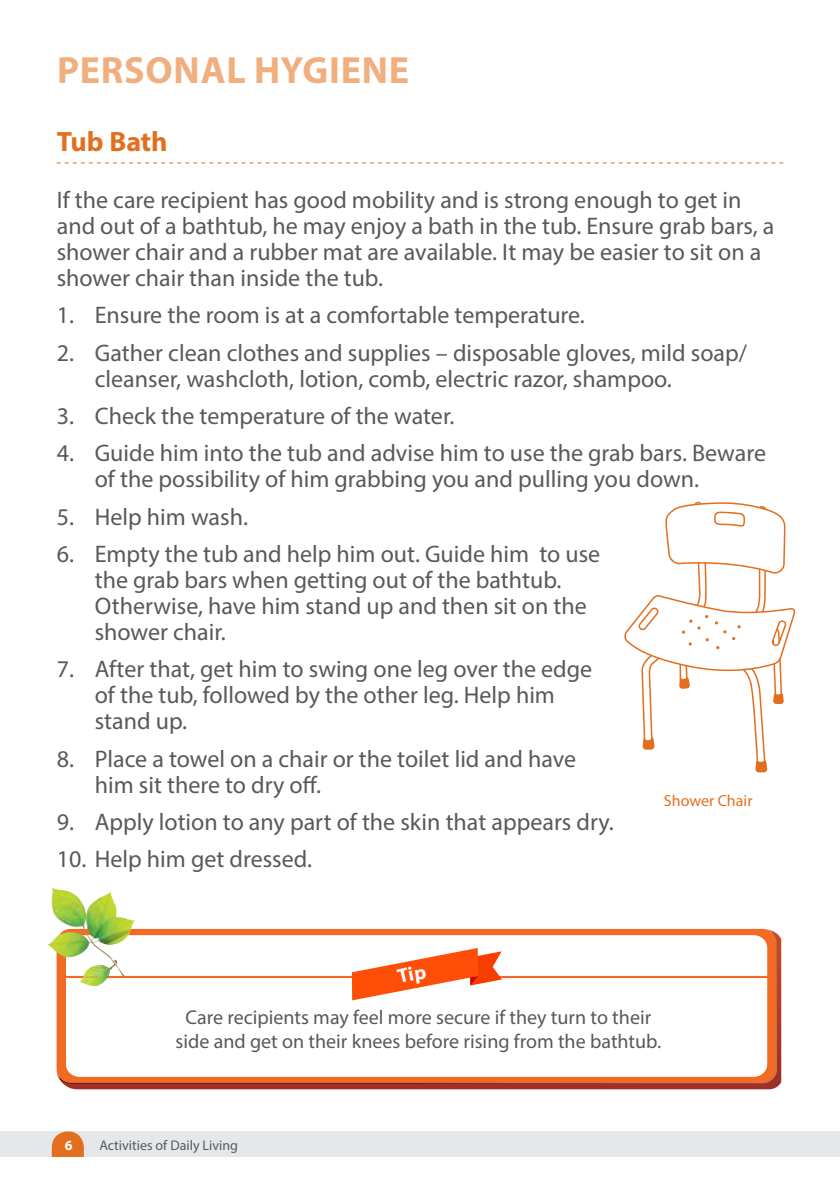
<style>
.page{position:relative;width:840px;height:1191px;background:#fff}
.page>*{position:absolute;margin:0;border:0;box-sizing:border-box;transform-origin:0 0}
.t1{font:700 38px "Myriad Pro";letter-spacing:.02em;color:#f1af7f}
.t2{font:700 28px "Myriad Pro";color:#e36f1e}
.t3{font:24px/26px "Myriad Pro";color:#58595b}
.t4{font:20px/24px "Myriad Pro";color:#58595b;text-align:center}
.t5{font:16px "Myriad Pro";color:#e36f1e}
.t6{font:14px "Myriad Pro";color:#58595b}
.t7{font:700 14px "Myriad Pro";color:#fff}
</style>
<div class="page">
<div style="left:0;top:1131px;width:839px;height:26px;background:#e6e7e8"></div>
<svg style="left:52px;top:1131px;width:32px;height:26px"></svg>
<svg style="left:62px;top:933px;width:718px;height:156px;background:#a53a2a"></svg>
<svg style="left:57px;top:929px;width:719px;height:153px;background:#f27534"></svg>
<svg style="left:66px;top:935px;width:700px;height:141px"></svg>
<svg style="left:47px;top:900px;width:88px;height:86px"></svg>
<img style="left:51px;top:887px;width:62px;height:56px">
<svg style="left:57px;top:162px;width:725px;height:1px"></svg>
<svg style="left:624px;top:501px;width:171px;height:271px"></svg>
<svg style="left:351px;top:948px;width:150px;height:52px"></svg>
<h1 class="t1" style="left:57px;top:45px;width:353px">PERSONAL HYGIENE</h1>
<p class="t2" style="left:57px;top:124px;width:112px">Tub Bath</p>
<p class="t3" style="left:57px;top:186px;width:718px">If the care recipient has good mobility and is strong enough to get in and out of a bathtub, he may enjoy a bath in the tub. Ensure grab bars, a shower chair and a rubber mat are available. It may be easier to sit on a shower chair than inside the tub.</p>
<p class="t3" style="left:57px;top:302px;width:529px">1. Ensure the room is at a comfortable temperature.</p>
<p class="t3" style="left:95px;top:339px;width:653px;text-indent:-38px">2. Gather clean clothes and supplies – disposable gloves, mild soap/ cleanser, washcloth, lotion, comb, electric razor, shampoo.</p>
<p class="t3" style="left:57px;top:402px;width:399px">3. Check the temperature of the water.</p>
<p class="t3" style="left:95px;top:440px;width:672px;text-indent:-38px">4. Guide him into the tub and advise him to use the grab bars. Beware of the possibility of him grabbing you and pulling you down.</p>
<p class="t3" style="left:57px;top:503px;width:193px">5. Help him wash.</p>
<p class="t3" style="left:95px;top:540px;width:506px;text-indent:-38px">6. Empty the tub and help him out. Guide him to use the grab bars when getting out of the bathtub.<br>Otherwise, have him stand up and then sit on the shower chair.</p>
<p class="t3" style="left:95px;top:656px;width:498px;text-indent:-38px">7. After that, get him to swing one leg over the edge of the tub, followed by the other leg. Help him stand up.</p>
<p class="t3" style="left:95px;top:745px;width:482px;text-indent:-38px">8. Place a towel on a chair or the toilet lid and have him sit there to dry off.</p>
<p class="t3" style="left:57px;top:808px;width:558px">9. Apply lotion to any part of the skin that appears dry.</p>
<p class="t3" style="left:57px;top:846px;width:257px">10. Help him get dressed.</p>
<p class="t5" style="left:663px;top:790px;width:90px">Shower Chair</p>
<p class="t4" style="left:175px;top:1005px;width:487px">Care recipients may feel more secure if they turn to their side and get on their knees before rising from the bathtub.</p>
<p class="t7" style="left:65px;top:1136px;width:9px">6</p>
<p class="t6" style="left:99px;top:1137px;width:140px">Activities of Daily Living</p>
</div>
